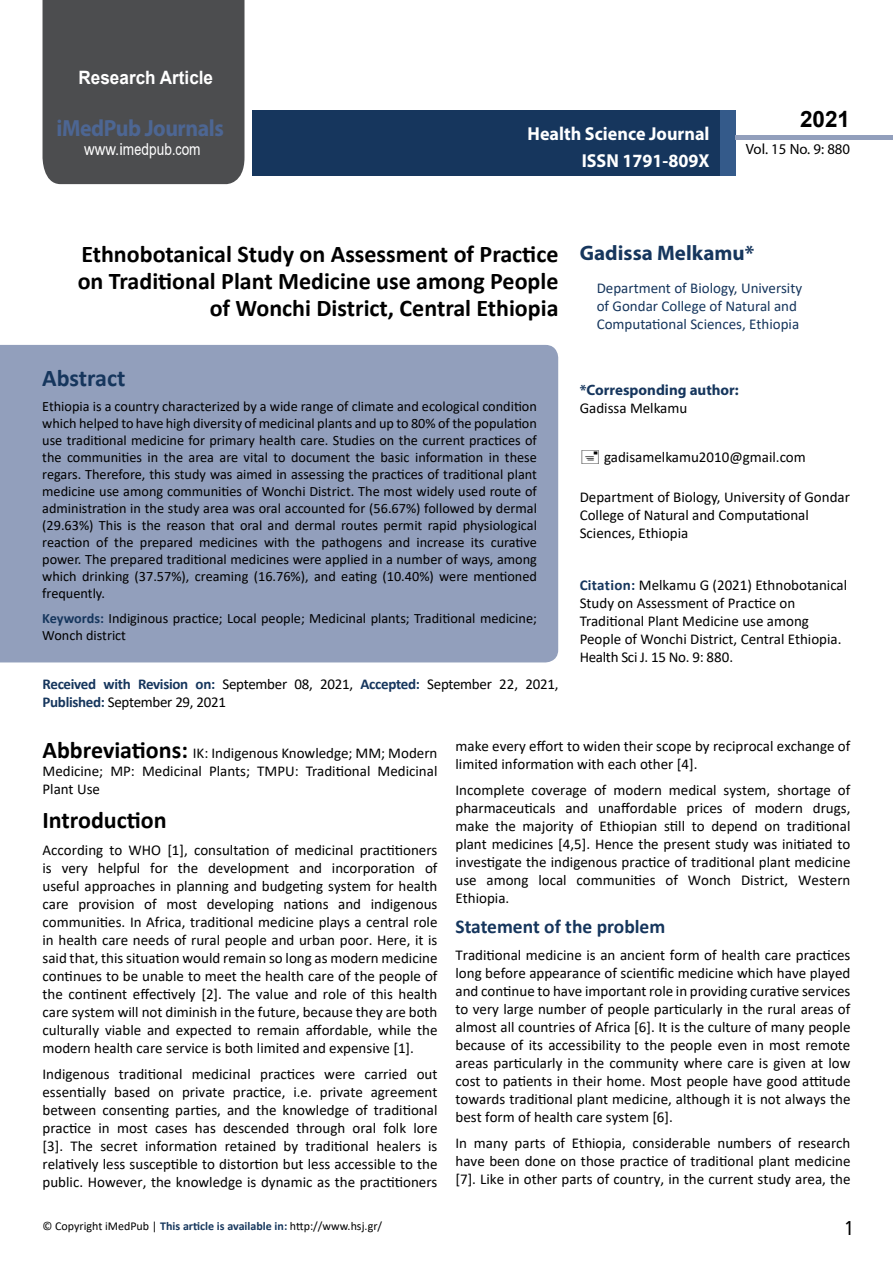
<style>
.page{position:relative;width:893px;height:1263px;background:#fff}
.page>*{position:absolute;margin:0;border:0;box-sizing:border-box;transform-origin:0 0}
.t1{font:25.5px "Tunga";color:#000}
.t2{font:700 24px/27px "Calibri";color:#000;text-align:right}
.t3{font:700 24px "Calibri";color:#16365d}
.t4{font:700 23.4px "Myriad Pro";letter-spacing:-.02em;color:#4d6693;scale:.93 1}
.t5{font:700 22.5px "Arial";color:#000}
.t6{font:700 21px "Myriad Pro";color:#16365d}
.t7{font:700 19.5px "Calibri";color:#16365d}
.t8{font:700 18.75px/27.2px "Myriad Pro";color:#fff;text-align:right;scale:.96 1}
.t9{font:700 18.45px "Arial";color:#fff;scale:.93 1}
.t10{font:16.5px "Arial";letter-spacing:.005em;color:#fff;scale:.89 1}
.t11{font:15px/18px "Calibri";color:#000;text-align:justify}
.t12{font:15px/18px "Calibri";letter-spacing:-.02em;color:#000}
.t13{font:15px/18px "Calibri";color:#16365d}
.t14{font:700 15px "Myriad Pro";color:#16365d}
.t15{font:14.85px "Myriad Pro";color:#000}
.t16{font:14.25px/17px "Calibri";color:#000;text-align:justify}
.t17{font:12px "Calibri";color:#000}
.s1{font-family:"Calibri"}
.s2{font-weight:700;color:#16365d}
.s3{font-weight:700;font-size:24px}
.s4{font-weight:700;color:#16375d}
</style>
<div class="page">
<div style="left:252px;top:110px;width:469px;height:66px;background:#16365d"></div>
<div style="left:720px;top:110px;width:16px;height:66px;background:#345a8a"></div>
<div style="left:736px;top:135px;width:157px;height:5px;background:#929fbc"></div>
<div style="left:43px;top:0;width:201px;height:184px;background:#4c4d4f"></div>
<div style="left:0;top:345px;width:558px;height:317px;background:#929fbc"></div>
<p class="t9" style="left:79px;top:64px;width:146px">Research Article</p>
<h3 class="t4" style="left:57px;top:113px;width:181px">iMedPub Journals</h3>
<p class="t10" style="left:84px;top:138px;width:132px">www.imedpub<span class="s1">.</span>com</p>
<p class="t8" style="left:528px;top:119px;width:191px">Health Science Journal<br>ISSN 1791-809X</p>
<h3 class="t5" style="left:800px;top:104px;width:52px">2021</h3>
<p class="t15" style="left:746px;top:140px;width:106px">Vol. 15 No. 9: 880</p>
<h2 class="t2" style="left:78px;top:240px;width:482px">Ethnobotanical Study on Assessment of Practice on Traditional Plant Medicine use among People of Wonchi District, Central Ethiopia</h2>
<h2 class="t3" style="left:42px;top:361px;width:85px">Abstract</h2>
<p class="t16" style="left:42px;top:398px;width:496px">Ethiopia is a country characterized by a wide range of climate and ecological condition which helped to have high diversity of medicinal plants and up to 80% of the population use traditional medicine for primary health care. Studies on the current practices of the communities in the area are vital to document the basic information in these regars. Therefore, this study was aimed in assessing the practices of traditional plant medicine use among communities of Wonchi District. The most widely used route of administration in the study area was oral accounted for (56.67%) followed by dermal (29.63%) This is the reason that oral and dermal routes permit rapid physiological reaction of the prepared medicines with the pathogens and increase its curative power. The prepared traditional medicines were applied in a number of ways, among which drinking (37.57%), creaming (16.76%), and eating (10.40%) were mentioned frequently.</p>
<p class="t16" style="left:42px;top:609px;width:496px"><span class="s2">Keywords:</span> Indiginous practice; Local people; Medicinal plants; Traditional medicine;<br>Wonch district</p>
<h3 class="t6" style="left:580px;top:239px;width:176px">Gadissa Melkamu*</h3>
<p class="t13" style="left:597px;top:278px;width:207px">Department of Biology, University of Gondar College of Natural and<br>Computational Sciences, Ethiopia</p>
<p class="t14" style="left:580px;top:380px;width:161px">*Corresponding author:</p>
<p class="t11" style="left:580px;top:398px;width:109px">Gadissa Melkamu</p>
<p class="t11" style="left:604px;top:448px;width:203px">gadisamelkamu2010@gmail.com</p>
<p class="t11" style="left:580px;top:487px;width:272px;text-align:left">Department of Biology, University of Gondar<br>College of Natural and Computational<br>Sciences, Ethiopia</p>
<p class="t11" style="left:580px;top:575px;width:269px;text-align:left"><span class="s2">Citation:</span> Melkamu G (2021) Ethnobotanical Study on Assessment of Practice on Traditional Plant Medicine use among People of Wonchi District, Central Ethiopia.<br>Health Sci J. 15 No. 9: 880.</p>
<p class="t12" style="left:43px;top:675px;width:517px"><span class="s2">Received with Revision on:</span> September 08, 2021, <span class="s2">Accepted:</span> September 22, 2021,<br><span class="s2">Published:</span> September 29, 2021</p>
<p class="t11" style="left:43px;top:743px;width:396px"><span class="s3">Abbreviations:</span> IK: Indigenous Knowledge; MM; Modern Medicine; MP: Medicinal Plants; TMPU: Traditional Medicinal Plant Use</p>
<h2 class="t2" style="left:43px;top:807px;width:126px">Introduction</h2>
<p class="t11" style="left:43px;top:840px;width:396px">According to WHO [1], consultation of medicinal practitioners is very helpful for the development and incorporation of useful approaches in planning and budgeting system for health care provision of most developing nations and indigenous communities. In Africa, traditional medicine plays a central role in health care needs of rural people and urban poor. Here, it is said that, this situation would remain so long as modern medicine continues to be unable to meet the health care of the people of the continent effectively [2]. The value and role of this health care system will not diminish in the future, because they are both culturally viable and expected to remain affordable, while the modern health care service is both limited and expensive [1].</p>
<p class="t11" style="left:43px;top:1065px;width:396px">Indigenous traditional medicinal practices were carried out essentially based on private practice, i.e. private agreement between consenting parties, and the knowledge of traditional practice in most cases has descended through oral folk lore [3]. The secret information retained by traditional healers is relatively less susceptible to distortion but less accessible to the public. However, the knowledge is dynamic as the practitioners</p>
<p class="t11" style="left:455px;top:736px;width:396px">make every effort to widen their scope by reciprocal exchange of limited information with each other [4].</p>
<p class="t11" style="left:455px;top:781px;width:396px">Incomplete coverage of modern medical system, shortage of pharmaceuticals and unaffordable prices of modern drugs, make the majority of Ethiopian still to depend on traditional plant medicines [4,5]. Hence the present study was initiated to investigate the indigenous practice of traditional plant medicine use among local communities of Wonch District, Western Ethiopia.</p>
<h3 class="t7" style="left:455px;top:913px;width:211px">Statement of the problem</h3>
<p class="t11" style="left:455px;top:945px;width:396px">Traditional medicine is an ancient form of health care practices long before appearance of scientific medicine which have played and continue to have important role in providing curative services to very large number of people particularly in the rural areas of almost all countries of Africa [6]. It is the culture of many people because of its accessibility to the people even in most remote areas particularly in the community where care is given at low cost to patients in their home. Most people have good attitude towards traditional plant medicine, although it is not always the best form of health care system [6].</p>
<p class="t11" style="left:455px;top:1134px;width:396px">In many parts of Ethiopia, considerable numbers of research have been done on those practice of traditional plant medicine [7]. Like in other parts of country, in the current study area, the</p>
<p class="t17" style="left:43px;top:1217px;width:341px">© Copyright iMedPub | <span class="s4">This article is available in:</span> http://www.hsj.gr/</p>
<h1 class="t1" style="left:845px;top:1211px;width:9px">1</h1>
</div>
